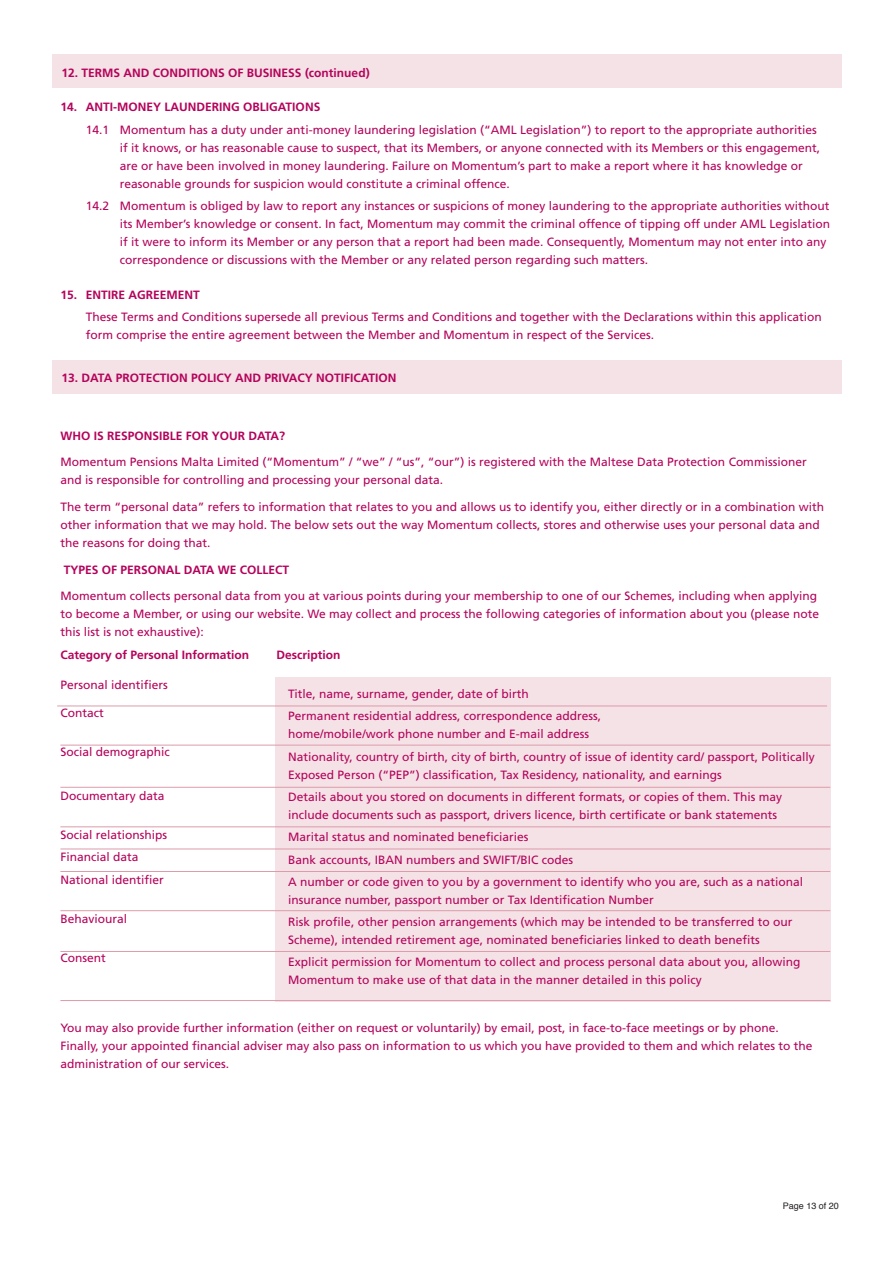
<style>
.page{position:relative;width:893px;height:1263px;background:#fff}
.page>*{position:absolute;margin:0;border:0;box-sizing:border-box;transform-origin:0 0}
.Description{font:12px/18px "Frutiger";color:#b4035b}
.Description-2{font:700 12px "Frutiger";color:#b4035b}
.TC_List_Description{font:12px/18px "Frutiger";color:#b4035b}
.t1{font:9px "Helvetica";color:#231f20}
</style>
<div class="page">
<div style="left:52px;top:54px;width:789px;height:33px;background:#f5e2e6"></div>
<div style="left:52px;top:360px;width:789px;height:34px;background:#f5e2e6"></div>
<div style="left:275px;top:677px;width:555px;height:324px;background:#f5e2e6"></div>
<hr style="left:57px;top:706px;width:770px;height:1px;background:#dc9cab">
<hr style="left:60px;top:745px;width:770px;height:1px;background:#dc9cab">
<hr style="left:60px;top:826px;width:770px;height:1px;background:#dc9cab">
<hr style="left:60px;top:787px;width:770px;height:1px;background:#dc9cab">
<hr style="left:60px;top:849px;width:770px;height:1px;background:#dc9cab">
<hr style="left:60px;top:871px;width:770px;height:1px;background:#dc9cab">
<hr style="left:60px;top:951px;width:770px;height:1px;background:#dc9cab">
<hr style="left:60px;top:910px;width:770px;height:1px;background:#dc9cab">
<hr style="left:60px;top:1000px;width:770px;height:1px;background:#dc9cab">
<p class="Description-2" style="left:62px;top:66px;width:310px">12. TERMS AND CONDITIONS OF BUSINESS (continued)</p>
<p class="Description-2" style="left:60px;top:100px;width:261px">14. ANTI-MONEY LAUNDERING OBLIGATIONS</p>
<p class="Description" style="left:120px;top:120px;width:702px;text-indent:-34px">14.1 Momentum has a duty under anti-money laundering legislation (“AML Legislation”) to report to the appropriate authorities if it knows, or has reasonable cause to suspect, that its Members, or anyone connected with its Members or this engagement, are or have been involved in money laundering. Failure on Momentum’s part to make a report where it has knowledge or reasonable grounds for suspicion would constitute a criminal offence.</p>
<p class="Description" style="left:120px;top:197px;width:712px;text-indent:-34px">14.2 Momentum is obliged by law to report any instances or suspicions of money laundering to the appropriate authorities without its Member’s knowledge or consent. In fact, Momentum may commit the criminal offence of tipping off under AML Legislation if it were to inform its Member or any person that a report had been made. Consequently, Momentum may not enter into any correspondence or discussions with the Member or any related person regarding such matters.</p>
<p class="Description-2" style="left:60px;top:288px;width:141px">15. ENTIRE AGREEMENT</p>
<p class="TC_List_Description" style="left:86px;top:308px;width:737px">These Terms and Conditions supersede all previous Terms and Conditions and together with the Declarations within this application form comprise the entire agreement between the Member and Momentum in respect of the Services.</p>
<p class="Description-2" style="left:62px;top:371px;width:336px">13. DATA PROTECTION POLICY AND PRIVACY NOTIFICATION</p>
<p class="Description-2" style="left:60px;top:429px;width:226px">WHO IS RESPONSIBLE FOR YOUR DATA?</p>
<p class="Description" style="left:60px;top:453px;width:748px">Momentum Pensions Malta Limited (“Momentum” / “we” / “us”, “our”) is registered with the Maltese Data Protection Commissioner and is responsible for controlling and processing your personal data.</p>
<p class="Description" style="left:60px;top:498px;width:765px">The term “personal data” refers to information that relates to you and allows us to identify you, either directly or in a combination with other information that we may hold. The below sets out the way Momentum collects, stores and otherwise uses your personal data and the reasons for doing that.</p>
<p class="Description-2" style="left:64px;top:562px;width:227px">TYPES OF PERSONAL DATA WE COLLECT</p>
<p class="Description" style="left:60px;top:587px;width:760px">Momentum collects personal data from you at various points during your membership to one of our Schemes, including when applying to become a Member, or using our website. We may collect and process the following categories of information about you (please note this list is not exhaustive):</p>
<p class="Description-2" style="left:60px;top:647px;width:190px">Category of Personal Information</p>
<p class="Description-2" style="left:276px;top:647px;width:65px">Description</p>
<p class="Description" style="left:60px;top:676px;width:109px">Personal identifiers</p>
<p class="Description" style="left:60px;top:704px;width:45px">Contact</p>
<p class="Description" style="left:60px;top:743px;width:111px">Social demographic</p>
<p class="Description" style="left:60px;top:786px;width:106px">Documentary data</p>
<p class="Description" style="left:60px;top:826px;width:108px">Social relationships</p>
<p class="Description" style="left:60px;top:848px;width:80px">Financial data</p>
<p class="Description" style="left:60px;top:870px;width:105px">National identifier</p>
<p class="Description" style="left:60px;top:909px;width:68px">Behavioural</p>
<p class="Description" style="left:60px;top:949px;width:47px">Consent</p>
<p class="Description" style="left:288px;top:685px;width:242px">Title, name, surname, gender, date of birth</p>
<p class="Description" style="left:288px;top:707px;width:314px">Permanent residential address, correspondence address, home/mobile/work phone number and E-mail address</p>
<p class="Description" style="left:288px;top:747px;width:528px">Nationality, country of birth, city of birth, country of issue of identity card/ passport, Politically<br>Exposed Person (“PEP”) classification, Tax Residency, nationality, and earnings</p>
<p class="Description" style="left:288px;top:788px;width:495px">Details about you stored on documents in different formats, or copies of them. This may include documents such as passport, drivers licence, birth certificate or bank statements</p>
<p class="Description" style="left:288px;top:828px;width:242px">Marital status and nominated beneficiaries</p>
<p class="Description" style="left:288px;top:850px;width:286px">Bank accounts, IBAN numbers and SWIFT/BIC codes</p>
<p class="Description" style="left:288px;top:872px;width:516px">A number or code given to you by a government to identify who you are, such as a national insurance number, passport number or Tax Identification Number</p>
<p class="Description" style="left:288px;top:913px;width:506px">Risk profile, other pension arrangements (which may be intended to be transferred to our<br>Scheme), intended retirement age, nominated beneficiaries linked to death benefits</p>
<p class="Description" style="left:288px;top:953px;width:514px">Explicit permission for Momentum to collect and process personal data about you, allowing<br>Momentum to make use of that data in the manner detailed in this policy</p>
<p class="Description" style="left:60px;top:1019px;width:753px">You may also provide further information (either on request or voluntarily) by email, post, in face-to-face meetings or by phone.<br>Finally, your appointed financial adviser may also pass on information to us which you have provided to them and which relates to the administration of our services.</p>
<p class="t1" style="left:783px;top:1199px;width:58px">Page 13 of 20</p>
</div>
